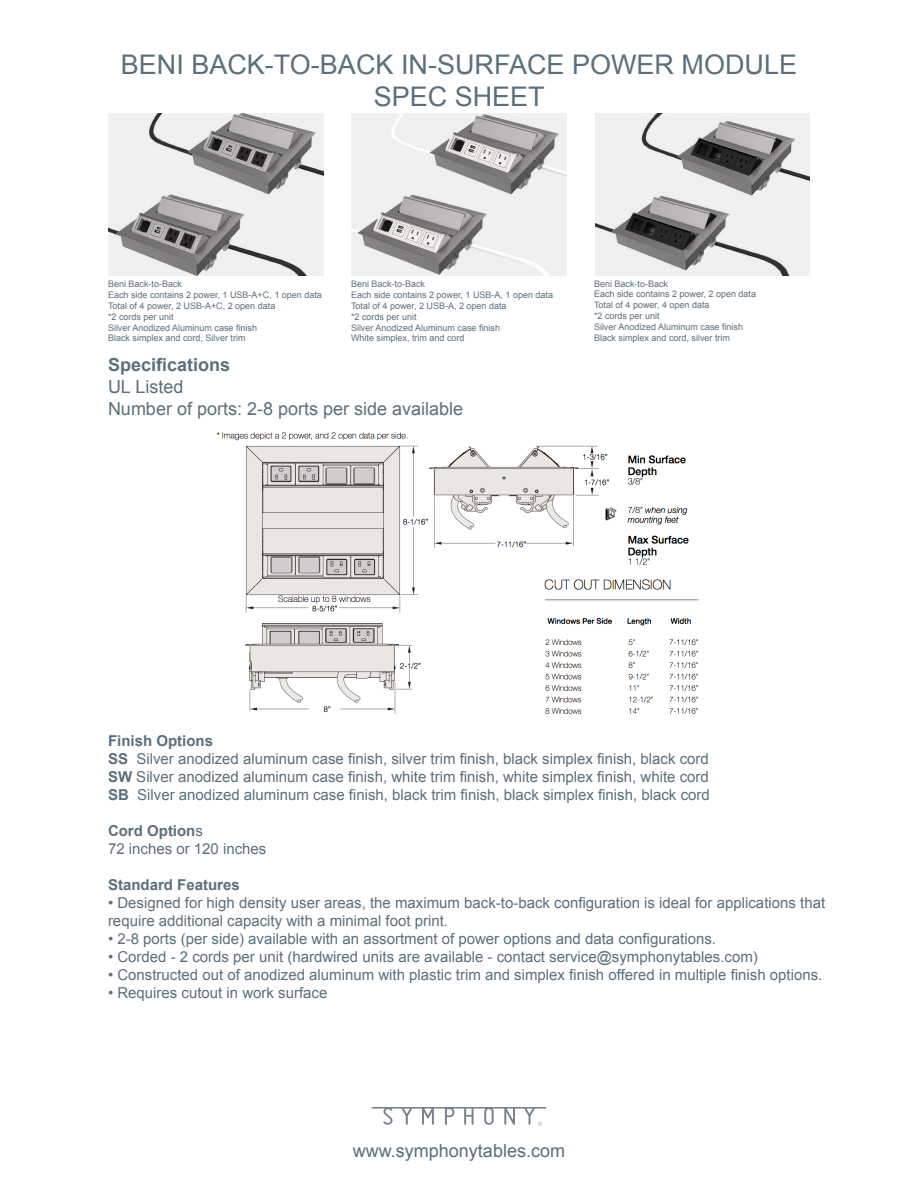
<style>
.page{position:relative;width:918px;height:1188px;background:#fff}
.page>*{position:absolute;margin:0;border:0;box-sizing:border-box;transform-origin:0 0}
.t1{font:27px "Arial";color:#5b6f7c}
.t2{font:18px "Arial";color:#5b6f7c}
.t3{font:700 18px "Arial";color:#5b6f7c}
.t4{font:15px/18px "Arial";color:#5b6f7c}
.t5{font:700 15px "Arial";color:#5b6f7c}
.t6{font:9px "Arial";color:#5b6f7c}
.s1{font-weight:700}
.s2{font-weight:400}
</style>
<div class="page">
<svg style="left:372px;top:1107px;width:174px;height:19px"></svg>
<img style="left:108px;top:113px;width:216px;height:162px">
<img style="left:216px;top:432px;width:483px;height:282px">
<img style="left:596px;top:113px;width:214px;height:162px">
<img style="left:351px;top:113px;width:216px;height:162px">
<p class="t1" style="left:121px;top:46px;width:678px">BENI BACK-TO-BACK IN-SURFACE POWER MODULE</p>
<p class="t1" style="left:374px;top:79px;width:173px">SPEC SHEET</p>
<p class="t6" style="left:108px;top:278px;width:76px">Beni Back-to-Back</p>
<p class="t6" style="left:108px;top:289px;width:215px">Each side contains 2 power, 1 USB-A+C, 1 open data</p>
<p class="t6" style="left:108px;top:300px;width:169px">Total of 4 power, 2 USB-A+C, 2 open data</p>
<p class="t6" style="left:108px;top:311px;width:67px">*2 cords per unit</p>
<p class="t6" style="left:108px;top:321px;width:151px">Silver Anodized Aluminum case finish</p>
<p class="t6" style="left:108px;top:332px;width:139px">Black simplex and cord, Silver trim</p>
<p class="t6" style="left:351px;top:278px;width:76px">Beni Back-to-Back</p>
<p class="t6" style="left:351px;top:289px;width:204px">Each side contains 2 power, 1 USB-A, 1 open data</p>
<p class="t6" style="left:351px;top:300px;width:157px">Total of 4 power, 2 USB-A, 2 open data</p>
<p class="t6" style="left:351px;top:311px;width:67px">*2 cords per unit</p>
<p class="t6" style="left:351px;top:321px;width:151px">Silver Anodized Aluminum case finish</p>
<p class="t6" style="left:351px;top:332px;width:115px">White simplex, trim and cord</p>
<p class="t3" style="left:108px;top:353px;width:124px">Specifications</p>
<p class="t2" style="left:108px;top:375px;width:77px">UL Listed</p>
<p class="t2" style="left:108px;top:397px;width:357px">Number of ports: 2-8 ports per side available</p>
<p class="t6" style="left:594px;top:278px;width:76px">Beni Back-to-Back</p>
<p class="t6" style="left:594px;top:288px;width:164px">Each side contains 2 power, 2 open data</p>
<p class="t6" style="left:594px;top:299px;width:117px">Total of 4 power, 4 open data</p>
<p class="t6" style="left:594px;top:310px;width:67px">*2 cords per unit</p>
<p class="t6" style="left:594px;top:321px;width:151px">Silver Anodized Aluminum case finish</p>
<p class="t6" style="left:594px;top:332px;width:138px">Black simplex and cord, silver trim</p>
<p class="t5" style="left:108px;top:731px;width:107px">Finish Options</p>
<p class="t4" style="left:108px;top:750px;width:602px"><span class="s1">SS</span> Silver anodized aluminum case finish, silver trim finish, black simplex finish, black cord</p>
<p class="t4" style="left:108px;top:768px;width:602px"><span class="s1">SW</span> Silver anodized aluminum case finish, white trim finish, white simplex finish, white cord</p>
<p class="t4" style="left:108px;top:786px;width:603px"><span class="s1">SB</span> Silver anodized aluminum case finish, black trim finish, black simplex finish, black cord</p>
<p class="t5" style="left:108px;top:821px;width:96px">Cord Option<span class="s2">s</span></p>
<p class="t4" style="left:108px;top:840px;width:160px">72 inches or 120 inches</p>
<p class="t5" style="left:108px;top:875px;width:133px">Standard Features</p>
<p class="t4" style="left:108px;top:894px;width:719px">• Designed for high density user areas, the maximum back-to-back configuration is ideal for applications that require additional capacity with a minimal foot print.</p>
<p class="t4" style="left:108px;top:930px;width:610px">• 2-8 ports (per side) available with an assortment of power options and data configurations.</p>
<p class="t4" style="left:108px;top:948px;width:651px">• Corded - 2 cords per unit (hardwired units are available - contact service@symphonytables.com)</p>
<p class="t4" style="left:108px;top:966px;width:716px">• Constructed out of anodized aluminum with plastic trim and simplex finish offered in multiple finish options.</p>
<p class="t4" style="left:108px;top:984px;width:221px">• Requires cutout in work surface</p>
<p class="t2" style="left:353px;top:1138px;width:214px">www.symphonytables.com</p>
</div>
